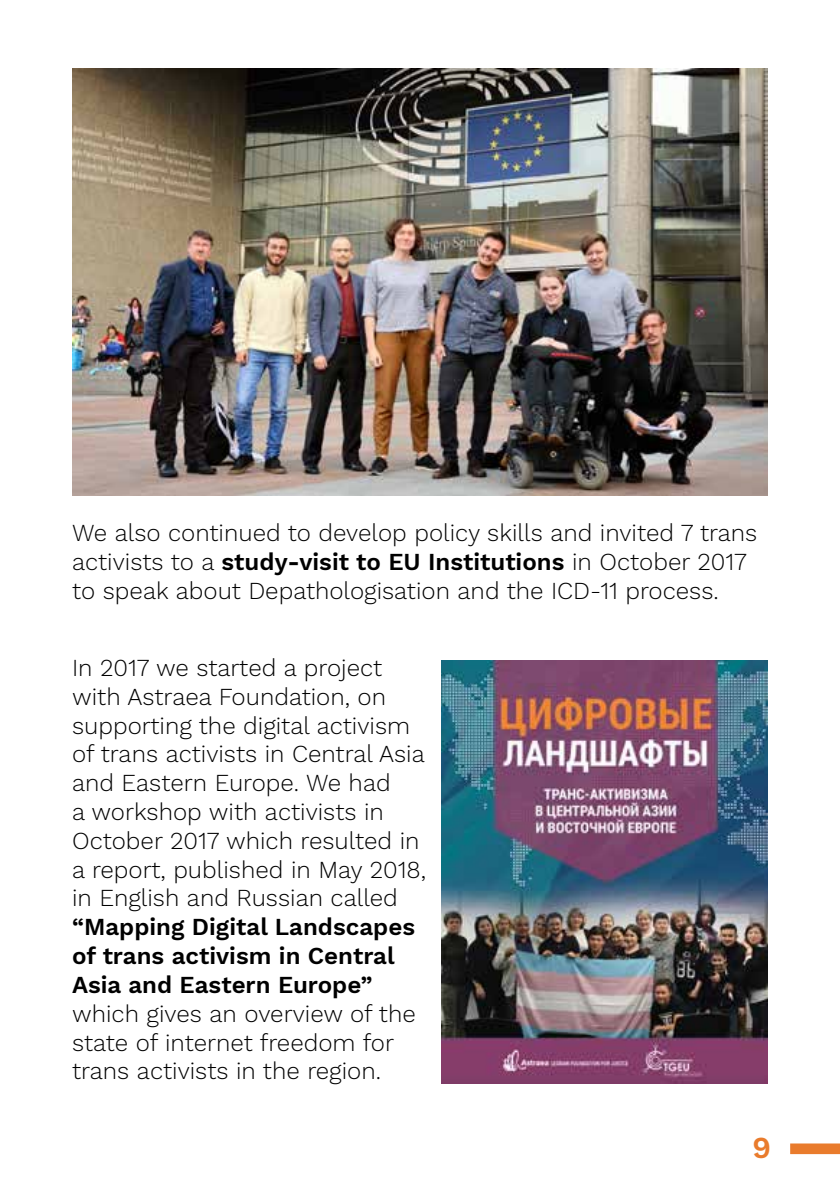
<style>
.page{position:relative;width:840px;height:1191px;background:#fff}
.page>*{position:absolute;margin:0;border:0;box-sizing:border-box;transform-origin:0 0}
.t1{font:600 30px "Work Sans";color:#e97b2c}
.t2{font:300 24px/28.8px "Work Sans";color:#000}
.t3{font:600 24px/28.8px "Work Sans";color:#000}
.s1{font-weight:600}
</style>
<div class="page">
<div style="left:789px;top:1143px;width:50px;height:11px;background:#e97b2c;border:2px solid #e97b2c"></div>
<img style="left:72px;top:68px;width:695px;height:427px">
<img style="left:441px;top:660px;width:326px;height:423px">
<p class="t2" style="left:72px;top:519px;width:686px">We also continued to develop policy skills and invited 7 trans activists to a <span class="s1">study-visit to EU Institutions</span> in October 2017 to speak about Depathologisation and the ICD-11 process.</p>
<p class="t2" style="left:72px;top:654px;width:355px">In 2017 we started a project with Astraea Foundation, on supporting the digital activism of trans activists in Central Asia and Eastern Europe. We had<br>a workshop with activists in<br>October 2017 which resulted in a report, published in May 2018, in English and Russian called</p>
<p class="t3" style="left:72px;top:913px;width:344px">“Mapping Digital Landscapes of trans activism in Central<br>Asia and Eastern Europe”</p>
<p class="t2" style="left:72px;top:1000px;width:345px">which gives an overview of the state of internet freedom for trans activists in the region.</p>
<p class="t1" style="left:752px;top:1130px;width:20px">9</p>
</div>
